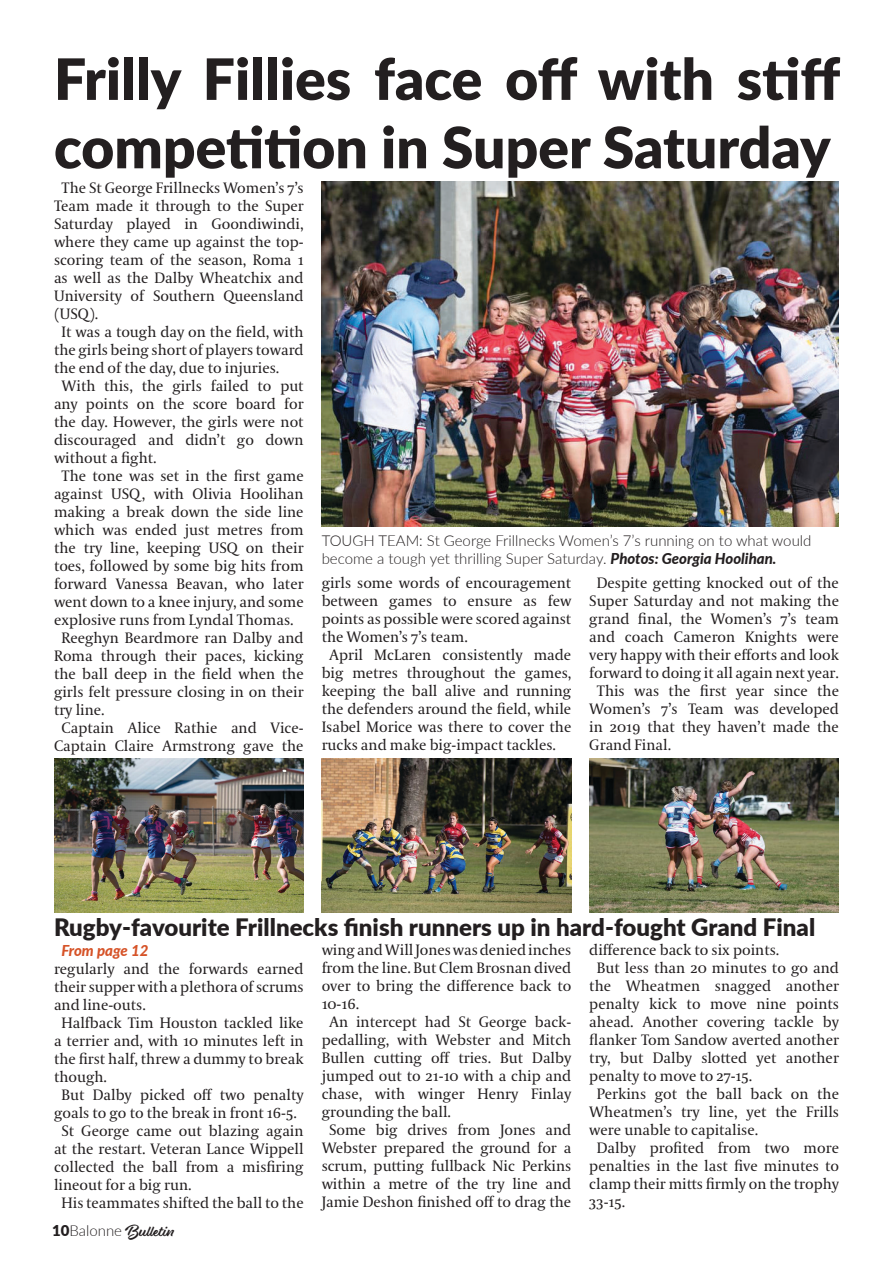
<style>
.page{position:relative;width:893px;height:1263px;background:#fff}
.page>*{position:absolute;margin:0;border:0;box-sizing:border-box;transform-origin:0 0}
.t1{font:900 57px/68.4px "Lato";color:#231f20}
.t2{font:900 24px "Lato";color:#231f20}
.t3{font:15px/18px "Coranto 2";color:#231f20;text-align:justify}
.t4{font:300 15px/18px "Lato";color:#231f20}
.t5{font:15px "Eds Market Main Script";color:#231f20}
.t6{font:italic 800 15px "Lato";color:#d65328}
.s1{font-weight:800;font-style:italic}
.s2{font-family:"Lato";font-weight:900}
.s3{font-family:"Lato";font-weight:300}
</style>
<div class="page">
<img style="left:54px;top:758px;width:250px;height:155px">
<img style="left:589px;top:758px;width:250px;height:155px">
<img style="left:322px;top:758px;width:249px;height:155px">
<img style="left:322px;top:181px;width:517px;height:345px">
<p class="t1" style="left:54px;top:42px;width:788px">Frilly Fillies face off with stiff competition in Super Saturday</p>
<p class="t3" style="left:54px;top:179px;width:251px;text-indent:8px">The St George Frillnecks Women’s 7’s Team made it through to the Super Saturday played in Goondiwindi, where they came up against the top&shy;scoring team of the season, Roma 1 as well as the Dalby Wheatchix and University of Southern Queensland (USQ).</p>
<p class="t3" style="left:54px;top:323px;width:251px;text-indent:8px">It was a tough day on the field, with the girls being short of players toward the end of the day, due to injuries.</p>
<p class="t3" style="left:54px;top:377px;width:251px;text-indent:8px">With this, the girls failed to put any points on the score board for the day. However, the girls were not discouraged and didn’t go down without a fight.</p>
<p class="t3" style="left:54px;top:467px;width:251px;text-indent:8px">The tone was set in the first game against USQ, with Olivia Hoolihan making a break down the side line which was ended just metres from the try line, keeping USQ on their toes, followed by some big hits from forward Vanessa Beavan, who later went down to a knee injury, and some explosive runs from Lyndal Thomas.</p>
<p class="t3" style="left:54px;top:629px;width:251px;text-indent:8px">Reeghyn Beardmore ran Dalby and Roma through their paces, kicking the ball deep in the field when the girls felt pressure closing in on their try line.</p>
<p class="t3" style="left:54px;top:719px;width:251px;text-align:center">Captain Alice Rathie and Vice-<br>Captain Claire Armstrong gave the</p>
<p class="t4" style="left:322px;top:531px;width:491px">TOUGH TEAM: St George Frillnecks Women’s 7’s running on to what would become a tough yet thrilling Super Saturday. <span class="s1">Photos: Georgia Hoolihan.</span></p>
<p class="t3" style="left:322px;top:574px;width:251px">girls some words of encouragement between games to ensure as few points as possible were scored against the Women’s 7’s team.</p>
<p class="t3" style="left:322px;top:646px;width:251px;text-indent:8px">April McLaren consistently made big metres throughout the games, keeping the ball alive and running the defenders around the field, while Isabel Morice was there to cover the rucks and make big-impact tackles.</p>
<p class="t3" style="left:589px;top:574px;width:251px;text-align:center">Despite getting knocked out of the Super Saturday and not making the grand final, the Women’s 7’s team and coach Cameron Knights were very happy with their efforts and look forward to doing it all again next year.</p>
<p class="t3" style="left:589px;top:682px;width:251px;text-indent:8px">This was the first year since the Women’s 7’s Team was developed in 2019 that they haven’t made the Grand Final.</p>
<p class="t2" style="left:54px;top:909px;width:763px">Rugby-favourite Frillnecks finish runners up in hard-fought Grand Final</p>
<p class="t6" style="left:62px;top:939px;width:88px">From page 12</p>
<p class="t3" style="left:54px;top:960px;width:251px">regularly and the forwards earned their supper with a plethora of scrums and line-outs.</p>
<p class="t3" style="left:54px;top:1014px;width:251px;text-indent:8px">Halfback Tim Houston tackled like a terrier and, with 10 minutes left in the first half, threw a dummy to break though.</p>
<p class="t3" style="left:54px;top:1086px;width:251px;text-align:center">But Dalby picked off two penalty goals to go to the break in front 16-5.</p>
<p class="t3" style="left:54px;top:1122px;width:251px;text-indent:8px">St George came out blazing again at the restart. Veteran Lance Wippell collected the ball from a misfiring lineout for a big run.</p>
<p class="t3" style="left:62px;top:1194px;width:244px">His teammates shifted the ball to the</p>
<p class="t3" style="left:322px;top:942px;width:251px">wing and Will Jones was denied inches from the line. But Clem Brosnan dived over to bring the difference back to 10-16.</p>
<p class="t3" style="left:322px;top:1014px;width:251px;text-indent:8px">An intercept had St George back&shy;pedalling, with Webster and Mitch Bullen cutting off tries. But Dalby jumped out to 21-10 with a chip and chase, with winger Henry Finlay grounding the ball.</p>
<p class="t3" style="left:322px;top:1122px;width:251px;text-align:center">Some big drives from Jones and Webster prepared the ground for a scrum, putting fullback Nic Perkins within a metre of the try line and Jamie Deshon finished off to drag the</p>
<p class="t3" style="left:589px;top:942px;width:191px">difference back to six points.</p>
<p class="t3" style="left:589px;top:960px;width:251px;text-indent:8px">But less than 20 minutes to go and the Wheatmen snagged another penalty kick to move nine points ahead. Another covering tackle by flanker Tom Sandow averted another try, but Dalby slotted yet another penalty to move to 27-15.</p>
<p class="t3" style="left:589px;top:1086px;width:251px;text-indent:8px">Perkins got the ball back on the Wheatmen’s try line, yet the Frills were unable to capitalise.</p>
<p class="t3" style="left:589px;top:1140px;width:251px;text-indent:8px">Dalby profited from two more penalties in the last five minutes to clamp their mitts firmly on the trophy 33-15.</p>
<p class="t5" style="left:52px;top:1222px;width:124px"><span class="s2">10</span><span class="s3">Balonne</span> Bulletin</p>
</div>
